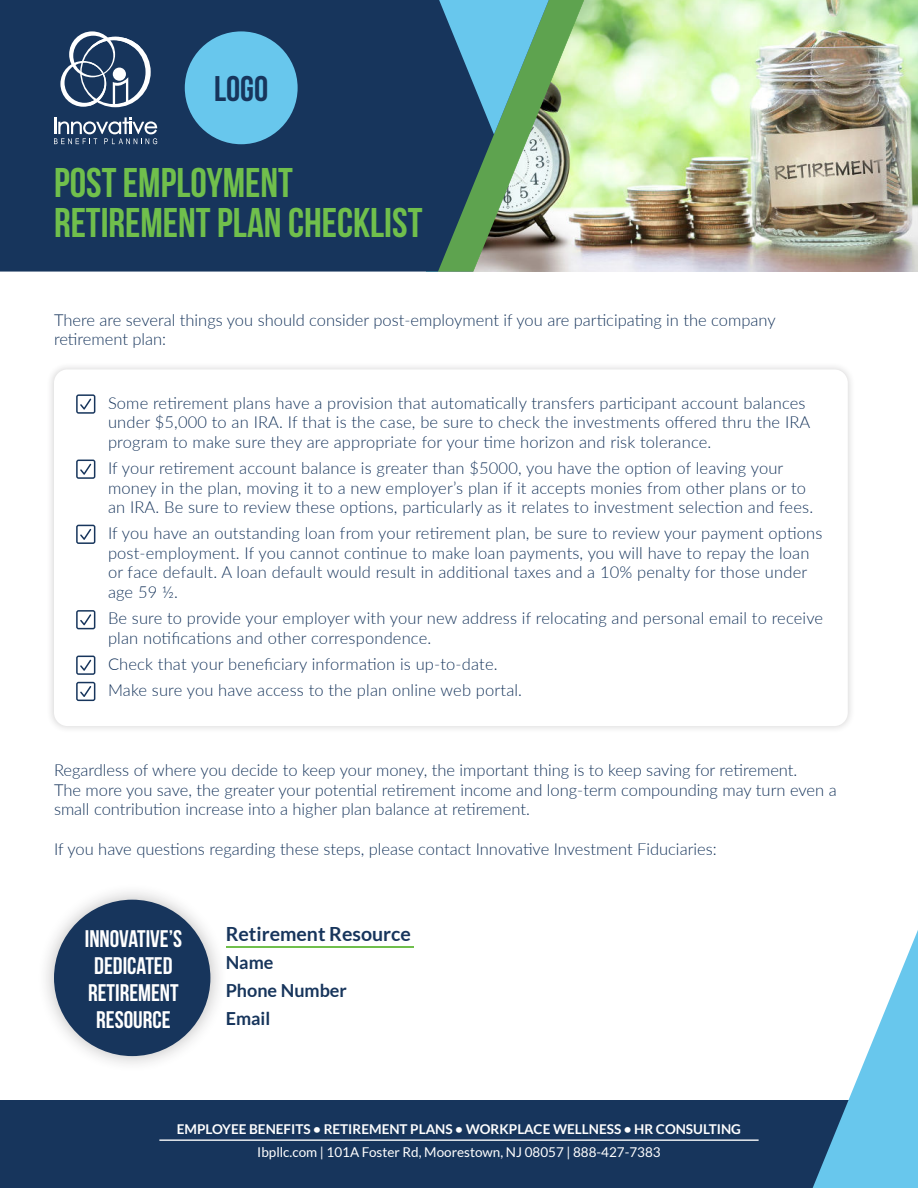
<style>
.page{position:relative;width:918px;height:1188px;background:#fff}
.page>*{position:absolute;margin:0;border:0;box-sizing:border-box;transform-origin:0 0}
.t1{font:700 41.55px/40.2px "Bebas Neue";color:#70bf4c}
.t2{font:700 35.55px "Bebas Neue";color:#17355c}
.t3{font:700 24px/27px "Bebas Neue";color:#fff;text-align:center}
.t4{font:700 19.5px "Lato";color:#17355c}
.t5{font:700 18px/27.8px "Lato";color:#17355c}
.t6{font:300 16.5px/19.5px "Lato";letter-spacing:.01em;color:#17355c}
.t7{font:700 13.5px "Lato";color:#fff}
.t8{font:13.5px "Lato";color:#fff}
</style>
<div class="page">
<div style="left:0;top:1100px;width:918px;height:88px;background:#17355c"></div>
<hr style="left:159px;top:1139px;width:600px;height:2px;background:#fff">
<svg style="left:813px;top:930px;width:105px;height:258px"></svg>
<div style="left:46px;top:362px;width:810px;height:372px;background:#f6f6f6"></div>
<div style="left:54px;top:369px;width:794px;height:357px;background:#fff;border-radius:14px"></div>
<svg style="left:76px;top:394px;width:19px;height:20px"></svg>
<svg style="left:76px;top:460px;width:19px;height:19px"></svg>
<svg style="left:76px;top:525px;width:19px;height:19px"></svg>
<svg style="left:76px;top:610px;width:19px;height:19px"></svg>
<svg style="left:76px;top:656px;width:19px;height:19px"></svg>
<svg style="left:76px;top:682px;width:19px;height:19px"></svg>
<img style="left:590px;top:0;width:328px;height:272px">
<div style="left:0;top:0;width:438px;height:272px;background:#17355c"></div>
<img style="left:438px;top:0;width:152px;height:272px">
<svg style="left:60px;top:31px;width:91px;height:76px"></svg>
<svg style="left:54px;top:117px;width:103px;height:27px;background:#536986"></svg>
<div style="left:185px;top:31px;width:113px;height:113px;background:#68c7ed;border-radius:50%"></div>
<div style="left:37px;top:883px;width:190px;height:190px;background:#231f20;opacity:.3"></div>
<div style="left:54px;top:900px;width:156px;height:156px;background:#17355c;border-radius:50%"></div>
<hr style="left:226px;top:946px;width:188px;height:2px;background:#70bf4c">
<h2 class="t2" style="left:214px;top:68px;width:56px">LOGO</h2>
<h1 class="t1" style="left:54px;top:163px;width:370px">POST EMPLOYMENT<br>RETIREMENT PLAN CHECKLIST</h1>
<p class="t6" style="left:54px;top:309px;width:723px">There are several things you should consider post-employment if you are participating in the company retirement plan:</p>
<p class="t6" style="left:108px;top:395px;width:704px;text-indent:-27px">• Some retirement plans have a provision that automatically transfers participant account balances under $5,000 to an IRA. If that is the case, be sure to check the investments offered thru the IRA program to make sure they are appropriate for your time horizon and risk tolerance.</p>
<p class="t6" style="left:108px;top:460px;width:707px;text-indent:-27px">• If your retirement account balance is greater than $5000, you have the option of leaving your money in the plan, moving it to a new employer’s plan if it accepts monies from other plans or to an IRA. Be sure to review these options, particularly as it relates to investment selection and fees.</p>
<p class="t6" style="left:108px;top:525px;width:716px;text-indent:-27px">• If you have an outstanding loan from your retirement plan, be sure to review your payment options post-employment. If you cannot continue to make loan payments, you will have to repay the loan or face default. A loan default would result in additional taxes and a 10% penalty for those under age 59 ½.</p>
<p class="t6" style="left:108px;top:610px;width:717px;text-indent:-27px">• Be sure to provide your employer with your new address if relocating and personal email to receive plan notifications and other correspondence.</p>
<p class="t6" style="left:81px;top:656px;width:418px">• Check that your beneficiary information is up-to-date.</p>
<p class="t6" style="left:81px;top:682px;width:443px">• Make sure you have access to the plan online web portal.</p>
<p class="t6" style="left:54px;top:759px;width:784px">Regardless of where you decide to keep your money, the important thing is to keep saving for retirement.<br>The more you save, the greater your potential retirement income and long-term compounding may turn even a small contribution increase into a higher plan balance at retirement.</p>
<p class="t6" style="left:54px;top:839px;width:664px">If you have questions regarding these steps, please contact Innovative Investment Fiduciaries:</p>
<h3 class="t3" style="left:85px;top:925px;width:99px">INNOVATIVE’S<br>DEDICATED<br>RETIREMENT<br>RESOURCE</h3>
<p class="t4" style="left:226px;top:923px;width:187px">Retirement Resource</p>
<p class="t5" style="left:226px;top:949px;width:123px">Name<br>Phone Number<br>Email</p>
<p class="t7" style="left:177px;top:1121px;width:566px">EMPLOYEE BENEFITS • RETIREMENT PLANS • WORKPLACE WELLNESS • HR CONSULTING</p>
<p class="t8" style="left:257px;top:1147px;width:405px">Ibpllc.com | 101A Foster Rd, Moorestown, NJ 08057 | 888-427-7383</p>
</div>
